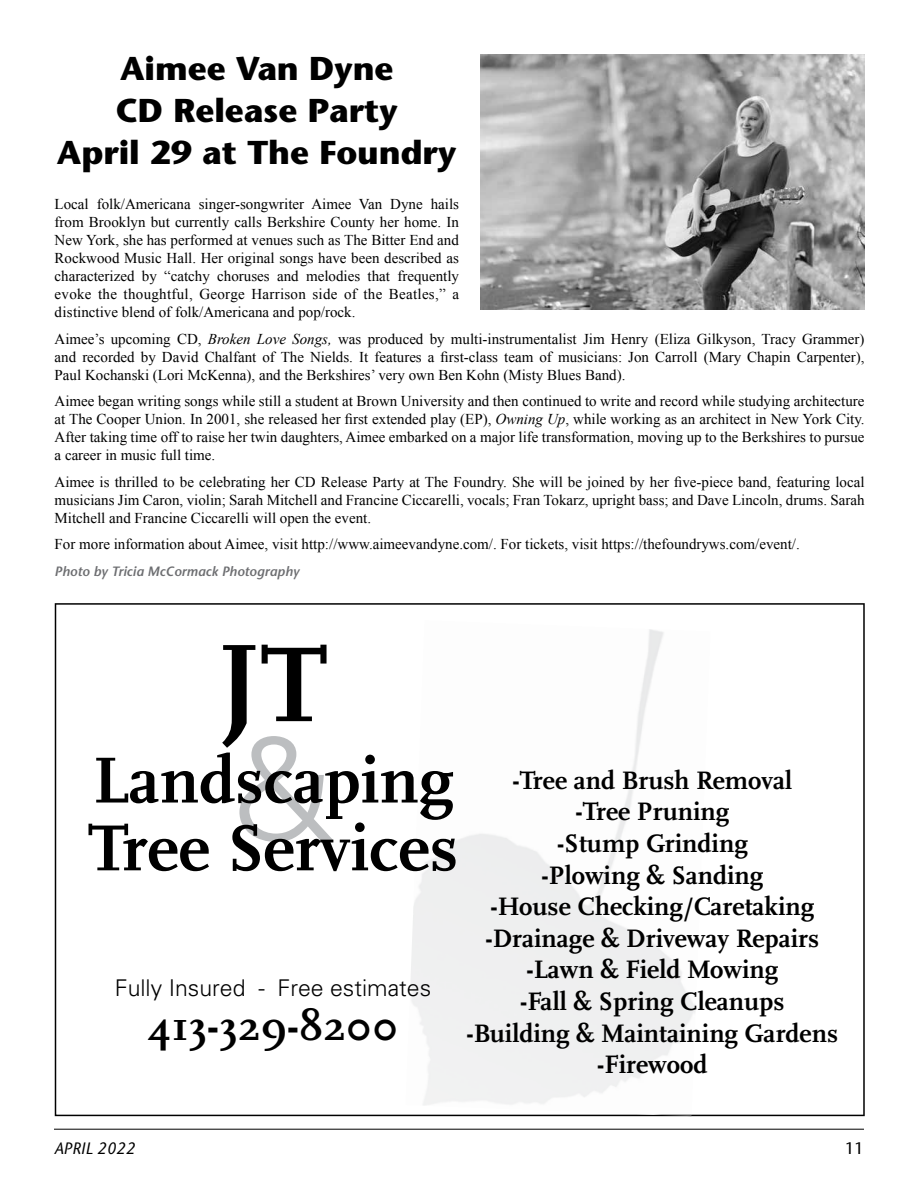
<style>
.page{position:relative;width:918px;height:1188px;background:#fff}
.page>*{position:absolute;margin:0;border:0;box-sizing:border-box;transform-origin:0 0}
.t1{font:300 140.85px "Univers";color:#bcbec0}
.t2{font:700 115.2px "Scala";color:#000}
.t3{font:700 67.8px/67.8px "Scala";color:#000}
.t4{font:700 43.35px "Scala";color:#000}
.t5{font:700 33px/42px "Stone Sans";color:#000;text-align:center}
.t6{font:700 26.4px/31.7px "Scala";color:#000;text-align:center}
.t7{font:300 23.1px "Univers";color:#000}
.t8{font:italic 16.5px "Stone Sans";color:#000}
.t9{font:16.5px "Stone Sans";color:#000}
.t10{font:15px/18px "Times New Roman";color:#000;text-align:justify}
.t11{font:italic 600 13.5px "Stone Sans";color:#6d6e71}
.s1{font-style:italic}
.s2{font-size:111.15px}
</style>
<div class="page">
<hr style="left:54px;top:1129px;width:810px;height:1px;background:#000">
<svg style="left:55px;top:603px;width:810px;height:513px"></svg>
<img style="left:406px;top:620px;width:304px;height:496px">
<img style="left:653px;top:1115px;width:38px;height:1px">
<img style="left:481px;top:54px;width:384px;height:256px">
<h3 class="t5" style="left:57px;top:47px;width:401px">Aimee Van Dyne<br>CD Release Party<br>April 29 at The Foundry</h3>
<p class="t10" style="left:55px;top:195px;width:406px">Local folk/Americana singer-songwriter Aimee Van Dyne hails from Brooklyn but currently calls Berkshire County her home. In New York, she has performed at venues such as The Bitter End and Rockwood Music Hall. Her original songs have been described as characterized by “catchy choruses and melodies that frequently evoke the thoughtful, George Harrison side of the Beatles,” a distinctive blend of folk/Americana and pop/rock.</p>
<p class="t10" style="left:55px;top:329px;width:812px">Aimee’s upcoming CD, <span class="s1">Broken Love Songs,</span> was produced by multi-instrumentalist Jim Henry (Eliza Gilkyson, Tracy Grammer) and recorded by David Chalfant of The Nields. It features a first-class team of musicians: Jon Carroll (Mary Chapin Carpenter), Paul Kochanski (Lori McKenna), and the Berkshires’ very own Ben Kohn (Misty Blues Band).</p>
<p class="t10" style="left:55px;top:392px;width:812px">Aimee began writing songs while still a student at Brown University and then continued to write and record while studying architecture at The Cooper Union. In 2001, she released her first extended play (EP), <span class="s1">Owning Up</span>, while working as an architect in New York City.<br>After taking time off to raise her twin daughters, Aimee embarked on a major life transformation, moving up to the Berkshires to pursue a career in music full time.</p>
<p class="t10" style="left:55px;top:473px;width:812px">Aimee is thrilled to be celebrating her CD Release Party at The Foundry. She will be joined by her five-piece band, featuring local musicians Jim Caron, violin; Sarah Mitchell and Francine Ciccarelli, vocals; Fran Tokarz, upright bass; and Dave Lincoln, drums. Sarah Mitchell and Francine Ciccarelli will open the event.</p>
<p class="t10" style="left:55px;top:535px;width:747px">For more information about Aimee, visit http://www.aimeevandyne.com/. For tickets, visit https://thefoundryws.com/event/.</p>
<p class="t11" style="left:55px;top:563px;width:246px">Photo by Tricia McCormack Photography</p>
<h2 class="t2" style="left:219px;top:618px;width:110px">J<span class="s2">T</span></h2>
<h3 class="t3" style="left:88px;top:747px;width:372px">Landscaping<br>Tree Services</h3>
<h1 class="t1" style="left:232px;top:705px;width:103px">&amp;</h1>
<h3 class="t7" style="left:115px;top:974px;width:318px">Fully Insured - Free estimates</h3>
<h3 class="t4" style="left:148px;top:1002px;width:252px">413-329-8200</h3>
<h3 class="t6" style="left:467px;top:764px;width:373px">-Tree and Brush Removal<br>-Tree Pruning<br>-Stump Grinding<br>-Plowing &amp; Sanding<br>-House Checking/Caretaking -Drainage &amp; Driveway Repairs -Lawn &amp; Field Mowing<br>-Fall &amp; Spring Cleanups -Building &amp; Maintaining Gardens -Firewood</h3>
<p class="t8" style="left:54px;top:1138px;width:83px">APRIL 2022</p>
<p class="t9" style="left:845px;top:1138px;width:20px">11</p>
</div>
